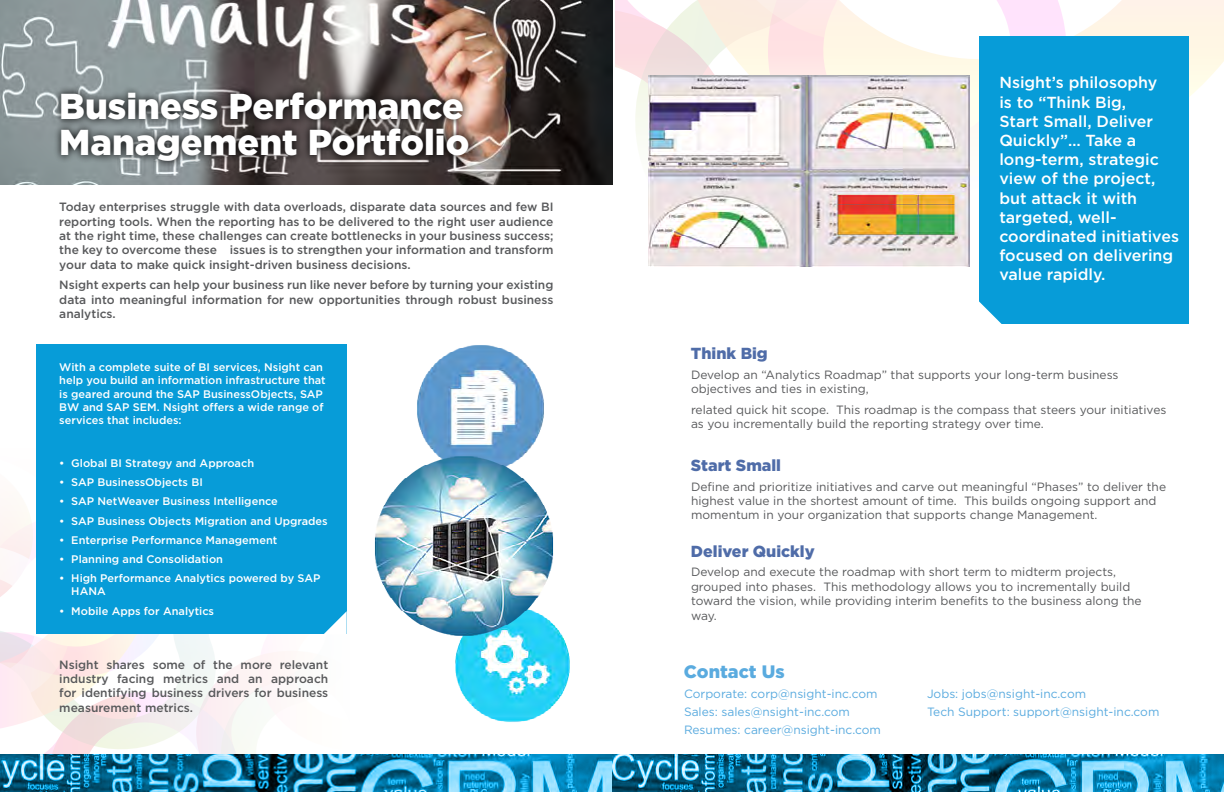
<style>
.page{position:relative;width:1224px;height:792px;background:#fff}
.page>*{position:absolute;margin:0;border:0;box-sizing:border-box;transform-origin:0 0}
.t1{font:900 36px/36px "Gotham";color:#fff}
.t2{font:900 18px "Gotham";color:#5aabdf}
.t3{font:500 16px/19.2px "Gotham";color:#fff}
.t4{font:900 16px "Gotham";color:#4f6ca8}
.t5{font:500 12px/14.4px "Gotham";color:#58595b;text-align:justify}
.t6{font:12px/14.4px "Gotham";color:#58595b}
.t7{font:12px/18.4px "Gotham";color:#5aabdf}
.t8{font:500 11px/13.2px "Gotham";color:#fff}
</style>
<div class="page">
<svg style="left:612px;top:0;width:612px;height:213px"></svg>
<img style="left:0;top:0;width:613px;height:184px">
<svg style="left:0;top:754px;width:612px;height:38px;background:#278bb3"></svg>
<div style="left:36px;top:344px;width:310px;height:290px;background:#079cd8"></div>
<svg style="left:0;top:461px;width:374px;height:300px"></svg>
<div style="left:979px;top:36px;width:210px;height:288px;background:#079cd8"></div>
<svg style="left:979px;top:301px;width:23px;height:23px"></svg>
<svg style="left:612px;top:754px;width:612px;height:38px;background:#2586ae"></svg>
<img style="left:417px;top:345px;width:127px;height:107px">
<img style="left:455px;top:627px;width:115px;height:95px">
<img style="left:371px;top:452px;width:185px;height:186px">
<img style="left:648px;top:76px;width:321px;height:191px">
<div style="left:53px;top:85px;width:423px;height:85px;background:#000;opacity:.95"></div>
<h1 class="t1" style="left:59px;top:88px;width:411px">Business Performance<br>Management Portfolio</h1>
<p class="t5" style="left:59px;top:200px;width:496px">Today enterprises struggle with data overloads, disparate data sources and few BI reporting tools. When the reporting has to be delivered to the right user audience at the right time, these challenges can create bottlenecks in your business success; the key to overcome these issues is to strengthen your information and transform your data to make quick insight-driven business decisions.</p>
<p class="t5" style="left:59px;top:278px;width:496px">Nsight experts can help your business run like never before by turning your existing data into meaningful information for new opportunities through robust business analytics.</p>
<p class="t8" style="left:59px;top:361px;width:268px">With a complete suite of BI services, Nsight can help you build an information infrastructure that is geared around the SAP BusinessObjects, SAP BW and SAP SEM. Nsight offers a wide range of services that includes:</p>
<p class="t8" style="left:59px;top:456px;width:196px">• Global BI Strategy and Approach</p>
<p class="t8" style="left:59px;top:476px;width:145px">• SAP BusinessObjects BI</p>
<p class="t8" style="left:59px;top:495px;width:220px">• SAP NetWeaver Business Intelligence</p>
<p class="t8" style="left:59px;top:514px;width:270px">• SAP Business Objects Migration and Upgrades</p>
<p class="t8" style="left:59px;top:533px;width:220px">• Enterprise Performance Management</p>
<p class="t8" style="left:59px;top:552px;width:165px">• Planning and Consolidation</p>
<p class="t8" style="left:71px;top:572px;width:251px;text-indent:-12px">• High Performance Analytics powered by SAP<br>HANA</p>
<p class="t8" style="left:59px;top:604px;width:156px">• Mobile Apps for Analytics</p>
<p class="t5" style="left:59px;top:657px;width:271px">Nsight shares some of the more relevant industry facing metrics and an approach for identifying business drivers for business measurement metrics.</p>
<h3 class="t4" style="left:691px;top:343px;width:78px">Think Big</h3>
<h3 class="t3" style="left:999px;top:73px;width:181px">Nsight’s philosophy<br>is to “Think Big,<br>Start Small, Deliver<br>Quickly”… Take a long-term, strategic view of the project, but attack it with targeted, well&shy;coordinated initiatives focused on delivering value rapidly.</h3>
<p class="t6" style="left:691px;top:367px;width:429px">Develop an “Analytics Roadmap” that supports your long-term business objectives and ties in existing,</p>
<p class="t6" style="left:691px;top:402px;width:477px">related quick hit scope. This roadmap is the compass that steers your initiatives as you incrementally build the reporting strategy over time.</p>
<h3 class="t4" style="left:691px;top:454px;width:92px">Start Small</h3>
<p class="t6" style="left:691px;top:479px;width:477px">Define and prioritize initiatives and carve out meaningful “Phases” to deliver the highest value in the shortest amount of time. This builds ongoing support and momentum in your organization that supports change Management.</p>
<h3 class="t4" style="left:691px;top:540px;width:125px">Deliver Quickly</h3>
<p class="t6" style="left:691px;top:565px;width:452px">Develop and execute the roadmap with short term to midterm projects, grouped into phases. This methodology allows you to incrementally build toward the vision, while providing interim benefits to the business along the way.</p>
<h2 class="t2" style="left:684px;top:660px;width:102px">Contact Us</h2>
<p class="t7" style="left:684px;top:684px;width:198px">Corporate: corp@nsight-inc.com<br>Sales: sales@nsight-inc.com<br>Resumes: career@nsight-inc.com</p>
<p class="t7" style="left:927px;top:684px;width:234px">Jobs: jobs@nsight-inc.com<br>Tech Support: support@nsight-inc.com</p>
</div>
